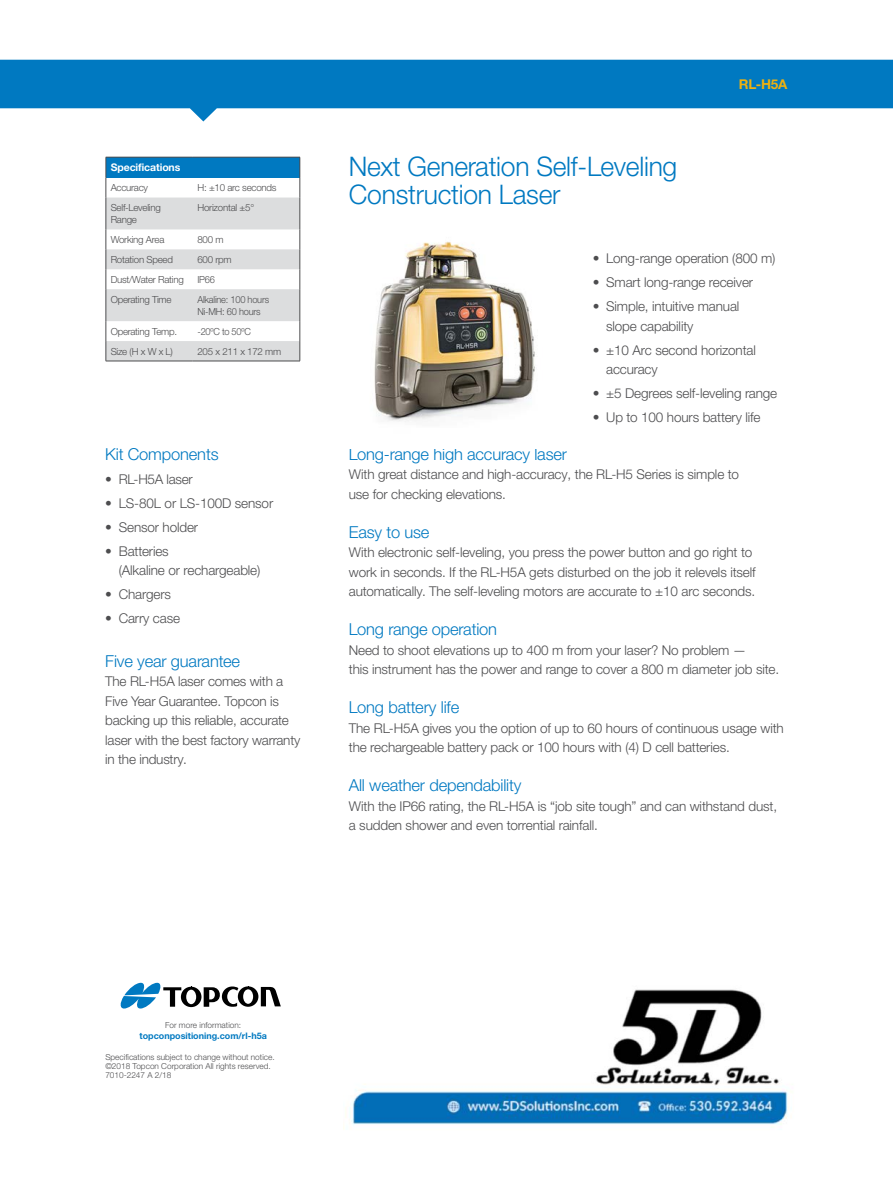
<style>
.page{position:relative;width:893px;height:1188px;background:#fff}
.page>*{position:absolute;margin:0;border:0;box-sizing:border-box;transform-origin:0 0}
.t1{font:300 27px/28.5px "Helvetica Neue LTW1 G";letter-spacing:-.01em;color:#0079c1}
.t2{font:300 16.5px "Helvetica Neue LTW1 G";letter-spacing:-.01em;color:#0079c1}
.t3{font:300 13.5px/19.5px "Helvetica Neue LTW1 G";letter-spacing:-.01em;color:#4d4d4f}
.t4{font:700 13.5px "Helvetica Neue LTW1 G";color:#eeb111}
.t5{font:700 10.5px "Helvetica Neue LTW1 G";letter-spacing:-.01em;color:#fff}
.t6{font:300 9.75px/12px "Helvetica Neue LTW1 G";letter-spacing:-.025em;color:#4d4d4f}
.t7{font:300 9.75px/12px "Helvetica Neue LTW1 G";letter-spacing:-.025em;color:#4d4d4f;scale:.95 1}
.t8{font:700 9px "Helvetica Neue LTW1 G";color:#0079c1}
.t9{font:300 8.25px/9px "Helvetica Neue LTW1 G";color:#4d4d4f}
</style>
<div class="page">
<svg style="left:0;top:60px;width:893px;height:61px;fill:#0079c1"></svg>
<svg style="left:120px;top:983px;width:161px;height:26px"></svg>
<svg style="left:106px;top:157px;width:195px;height:204px"></svg>
<hr style="left:106px;top:361px;width:87px;height:1px;background:#4d4d4f">
<hr style="left:193px;top:361px;width:107px;height:1px;background:#4d4d4f">
<img style="left:374px;top:241px;width:161px;height:181px">
<img style="left:345px;top:989px;width:444px;height:138px">
<p class="t5" style="left:111px;top:161px;width:71px">Specifications</p>
<p class="t6" style="left:111px;top:182px;width:39px">Accuracy</p>
<p class="t6" style="left:197px;top:182px;width:81px">H: ±10 arc seconds</p>
<p class="t6" style="left:111px;top:201px;width:52px">Self-Leveling<br>Range</p>
<p class="t6" style="left:197px;top:201px;width:58px">Horizontal ±5°</p>
<p class="t6" style="left:111px;top:233px;width:55px">Working Area</p>
<p class="t6" style="left:197px;top:233px;width:28px">800 m</p>
<p class="t6" style="left:111px;top:253px;width:64px">Rotation Speed</p>
<p class="t6" style="left:197px;top:253px;width:36px">600 rpm</p>
<p class="t6" style="left:111px;top:273px;width:75px">Dust/Water Rating</p>
<p class="t7" style="left:197px;top:273px;width:20px">IP66</p>
<p class="t6" style="left:111px;top:293px;width:62px">Operating Time</p>
<p class="t7" style="left:197px;top:293px;width:77px">Alkaline: 100 hours<br>Ni-MH: 60 hours</p>
<p class="t6" style="left:111px;top:325px;width:68px">Operating Temp.</p>
<p class="t7" style="left:197px;top:325px;width:58px">-20ºC to 50ºC</p>
<p class="t6" style="left:111px;top:345px;width:64px">Size (H x W x L)</p>
<p class="t6" style="left:197px;top:345px;width:85px">205 x 211 x 172 mm</p>
<p class="t2" style="left:105px;top:444px;width:115px">Kit Components</p>
<p class="t3" style="left:105px;top:469px;width:89px">• RL-H5A laser</p>
<p class="t3" style="left:105px;top:493px;width:169px">• LS-80L or LS-100D sensor</p>
<p class="t3" style="left:105px;top:517px;width:94px">• Sensor holder</p>
<p class="t3" style="left:119px;top:541px;width:143px;text-indent:-14px">• Batteries<br>(Alkaline or rechargeable)</p>
<p class="t3" style="left:105px;top:585px;width:67px">• Chargers</p>
<p class="t3" style="left:105px;top:609px;width:76px">• Carry case</p>
<p class="t2" style="left:105px;top:651px;width:136px">Five year guarantee</p>
<p class="t3" style="left:105px;top:672px;width:197px">The RL-H5A laser comes with a<br>Five Year Guarantee. Topcon is backing up this reliable, accurate laser with the best factory warranty in the industry.</p>
<h1 class="t1" style="left:349px;top:152px;width:330px">Next Generation Self-Leveling<br>Construction Laser</h1>
<p class="t4" style="left:739px;top:75px;width:50px">RL-H5A</p>
<p class="t3" style="left:593px;top:249px;width:184px">• Long-range operation (800 m)</p>
<p class="t3" style="left:593px;top:273px;width:162px">• Smart long-range receiver</p>
<p class="t3" style="left:606px;top:297px;width:135px;text-indent:-14px">• Simple, intuitive manual slope capability</p>
<p class="t3" style="left:606px;top:340px;width:151px;text-indent:-14px">• ±10 Arc second horizontal accuracy</p>
<p class="t3" style="left:593px;top:384px;width:186px">• ±5 Degrees self-leveling range</p>
<p class="t3" style="left:593px;top:408px;width:169px">• Up to 100 hours battery life</p>
<p class="t2" style="left:349px;top:444px;width:220px">Long-range high accuracy laser</p>
<p class="t3" style="left:349px;top:465px;width:392px">With great distance and high-accuracy, the RL-H5 Series is simple to use for checking elevations.</p>
<p class="t2" style="left:349px;top:522px;width:82px">Easy to use</p>
<p class="t3" style="left:349px;top:543px;width:408px">With electronic self-leveling, you press the power button and go right to work in seconds. If the RL-H5A gets disturbed on the job it relevels itself automatically. The self-leveling motors are accurate to ±10 arc seconds.</p>
<p class="t2" style="left:349px;top:620px;width:150px">Long range operation</p>
<p class="t3" style="left:349px;top:640px;width:432px">Need to shoot elevations up to 400 m from your laser? No problem —<br>this instrument has the power and range to cover a 800 m diameter job site.</p>
<p class="t2" style="left:349px;top:698px;width:112px">Long battery life</p>
<p class="t3" style="left:349px;top:718px;width:436px">The RL-H5A gives you the option of up to 60 hours of continuous usage with the rechargeable battery pack or 100 hours with (4) D cell batteries.</p>
<p class="t2" style="left:349px;top:776px;width:174px">All weather dependability</p>
<p class="t3" style="left:349px;top:796px;width:430px">With the IP66 rating, the RL-H5A is “job site tough” and can withstand dust, a sudden shower and even torrential rainfall.</p>
<p class="t9" style="left:165px;top:1021px;width:77px">For more information:</p>
<p class="t8" style="left:140px;top:1030px;width:129px">topconpositioning.com/rl-h5a</p>
<p class="t9" style="left:105px;top:1053px;width:171px">Specifications subject to change without notice. ©2018 Topcon Corporation All rights reserved.<br>7010-2247 A 2/18</p>
</div>
